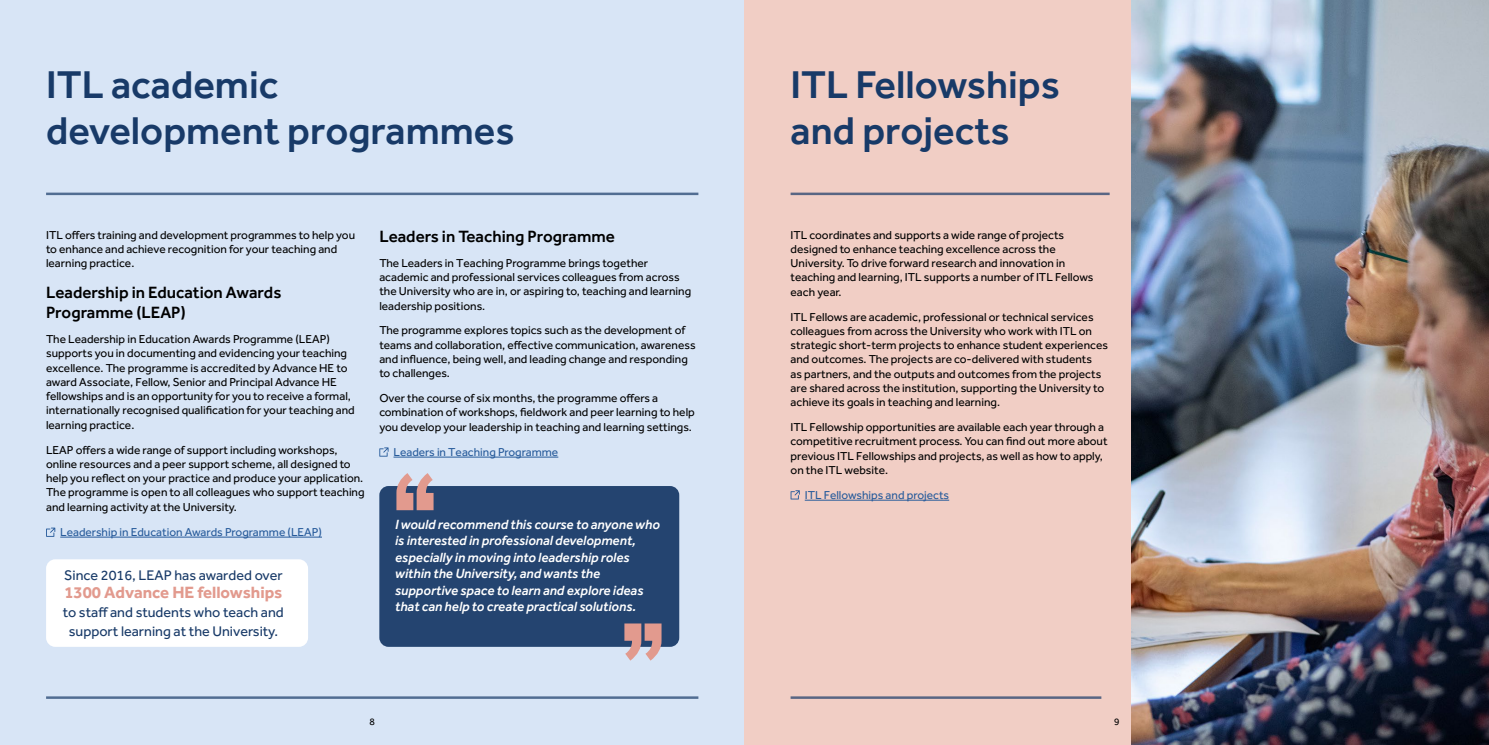
<style>
.page{position:relative;width:1489px;height:745px;background:#fff}
.page>*{position:absolute;margin:0;border:0;box-sizing:border-box;transform-origin:0 0}
.section_title{font:500 40px/46.2px "Effra";color:#183a68}
.sub-heading{font:500 16.88px/20.2px "Effra";color:#000}
.body{font:700 16.88px "Effra";color:#e29a8e}
.body-2{font:14.38px/18.8px "Effra";color:#183a68;text-align:center}
.body-3{font:italic 500 13.75px/16.5px "Effra";color:#fff}
.body-4{font:11.88px/14.2px "Effra";color:#000}
.body___hyperlinks{font:11.88px "Effra";color:#275b9b}
.t1{font:10px "Effra";color:#000}
</style>
<div class="page">
<div style="left:0;top:0;width:744px;height:744px;background:#d8e5f6"></div>
<div style="left:744px;top:0;width:744px;height:744px;background:#f1cec5"></div>
<hr style="left:60px;top:536px;width:262px;height:1px;background:#275b9b">
<hr style="left:804px;top:499px;width:145px;height:1px;background:#275b9b">
<hr style="left:393px;top:456px;width:165px;height:1px;background:#275b9b">
<hr style="left:46px;top:192px;width:652px;height:3px;background:#183a68">
<hr style="left:790px;top:192px;width:319px;height:3px;background:#183a68">
<hr style="left:46px;top:696px;width:652px;height:2px;background:#183a68">
<hr style="left:790px;top:696px;width:311px;height:2px;background:#183a68">
<div style="left:379px;top:485px;width:300px;height:161px;background:#244470;border-radius:9px"></div>
<div style="left:46px;top:559px;width:262px;height:87px;background:#fff;border-radius:9px"></div>
<svg style="left:396px;top:473px;width:37px;height:37px"></svg>
<svg style="left:624px;top:623px;width:37px;height:37px"></svg>
<svg style="left:46px;top:527px;width:9px;height:9px"></svg>
<svg style="left:379px;top:447px;width:9px;height:9px"></svg>
<svg style="left:790px;top:490px;width:9px;height:9px"></svg>
<img style="left:1131px;top:0;width:357px;height:744px">
<p class="section_title" style="left:46px;top:60px;width:470px">ITL academic development programmes</p>
<p class="body-4" style="left:46px;top:227px;width:310px">ITL offers training and development programmes to help you to enhance and achieve recognition for your teaching and learning practice.</p>
<p class="sub-heading" style="left:46px;top:282px;width:237px">Leadership in Education Awards<br>Programme (LEAP)</p>
<p class="body-4" style="left:46px;top:332px;width:310px">The Leadership in Education Awards Programme (LEAP) supports you in documenting and evidencing your teaching excellence. The programme is accredited by Advance HE to award Associate, Fellow, Senior and Principal Advance HE fellowships and is an opportunity for you to receive a formal, internationally recognised qualification for your teaching and learning practice.</p>
<p class="body-4" style="left:46px;top:442px;width:320px">LEAP offers a wide range of support including workshops, online resources and a peer support scheme, all designed to help you reflect on your practice and produce your application.<br>The programme is open to all colleagues who support teaching and learning activity at the University.</p>
<p class="body___hyperlinks" style="left:60px;top:524px;width:263px">Leadership in Education Awards Programme (LEAP)</p>
<p class="body-2" style="left:64px;top:565px;width:220px">Since 2016, LEAP has awarded over</p>
<p class="body" style="left:64px;top:582px;width:220px">1300 Advance HE fellowships</p>
<p class="body-2" style="left:63px;top:602px;width:222px">to staff and students who teach and support learning at the University.</p>
<p class="sub-heading" style="left:379px;top:226px;width:237px">Leaders in Teaching Programme</p>
<p class="body-4" style="left:379px;top:255px;width:313px">The Leaders in Teaching Programme brings together academic and professional services colleagues from across the University who are in, or aspiring to, teaching and learning leadership positions.</p>
<p class="body-4" style="left:379px;top:323px;width:318px">The programme explores topics such as the development of teams and collaboration, effective communication, awareness and influence, being well, and leading change and responding to challenges.</p>
<p class="body-4" style="left:379px;top:390px;width:317px">Over the course of six months, the programme offers a combination of workshops, fieldwork and peer learning to help you develop your leadership in teaching and learning settings.</p>
<p class="body___hyperlinks" style="left:393px;top:444px;width:166px">Leaders in Teaching Programme</p>
<p class="body-3" style="left:395px;top:515px;width:266px">I would recommend this course to anyone who is interested in professional development, especially in moving into leadership roles within the University, and wants the supportive space to learn and explore ideas that can help to create practical solutions.</p>
<p class="section_title" style="left:790px;top:60px;width:271px">ITL Fellowships and projects</p>
<p class="body-4" style="left:790px;top:227px;width:304px">ITL coordinates and supports a wide range of projects designed to enhance teaching excellence across the University. To drive forward research and innovation in teaching and learning, ITL supports a number of ITL Fellows each year.</p>
<p class="body-4" style="left:790px;top:309px;width:319px">ITL Fellows are academic, professional or technical services colleagues from across the University who work with ITL on strategic short-term projects to enhance student experiences and outcomes. The projects are co-delivered with students<br>as partners, and the outputs and outcomes from the projects are shared across the institution, supporting the University to achieve its goals in teaching and learning.</p>
<p class="body-4" style="left:790px;top:419px;width:318px">ITL Fellowship opportunities are available each year through a competitive recruitment process. You can find out more about previous ITL Fellowships and projects, as well as how to apply, on the ITL website.</p>
<p class="body___hyperlinks" style="left:804px;top:487px;width:146px">ITL Fellowships and projects</p>
<p class="t1" style="left:369px;top:715px;width:7px">8</p>
<p class="t1" style="left:1113px;top:715px;width:7px">9</p>
</div>
